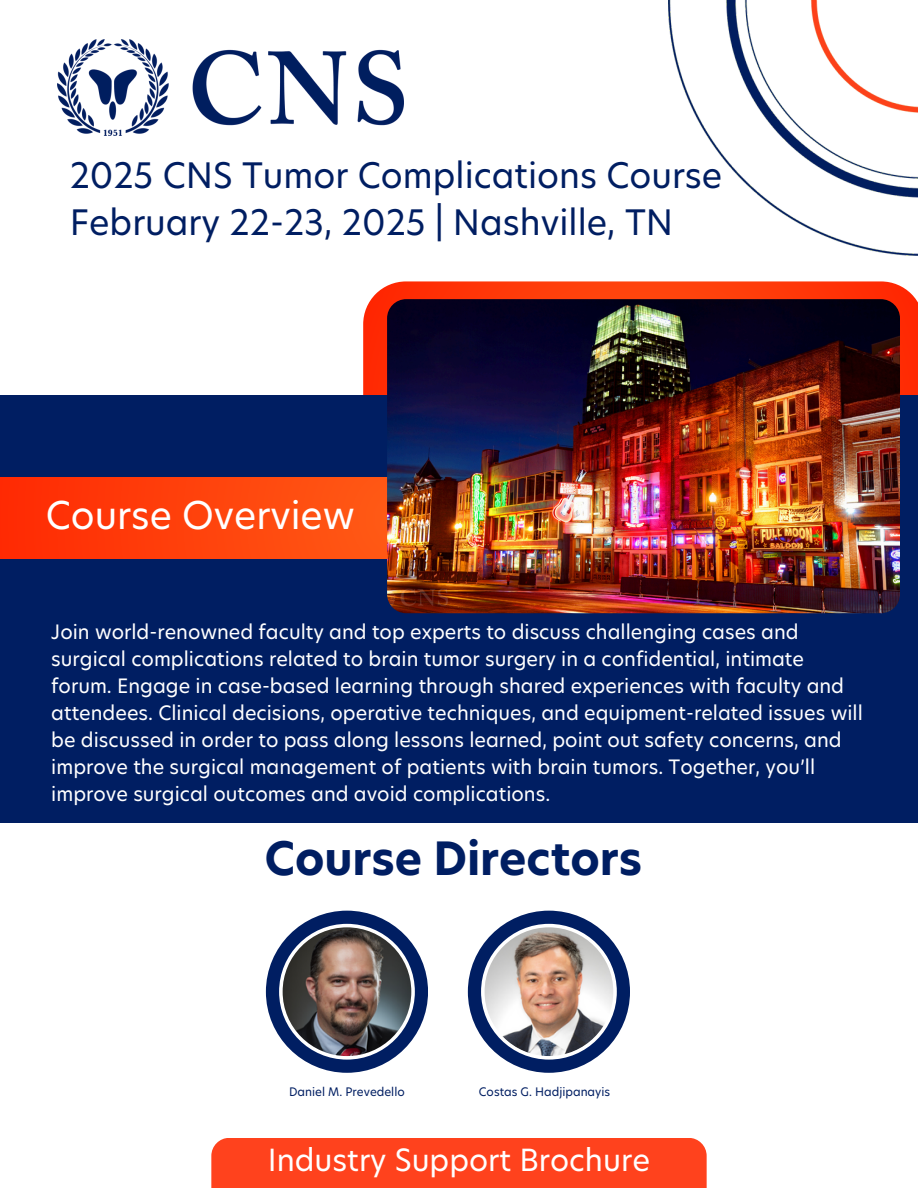
<style>
.page{position:relative;width:918px;height:1188px;background:#fff}
.page>*{position:absolute;margin:0;border:0;box-sizing:border-box;transform-origin:0 0}
.t1{font:700 45px "Hero New";color:#001e62}
.t2{font:37.5px "New Hero";color:#fff}
.t3{font:34.5px/47.2px "New Hero";color:#001e62}
.t4{font:30px "New Hero";color:#fff}
.t5{font:19.5px/27px "New Hero";color:#fff}
.t6{font:11.55px "New Hero";color:#001e62}
</style>
<div class="page">
<svg style="left:363px;top:281px;width:555px;height:115px;background:#fe3f16"></svg>
<div style="left:0;top:396px;width:918px;height:427px;background:#001e62"></div>
<img style="left:58px;top:39px;width:345px;height:97px">
<svg style="left:0;top:477px;width:387px;height:82px;background:#ff410b"></svg>
<img style="left:387px;top:299px;width:513px;height:314px;border-radius:19px">
<img style="left:669px;top:0;width:249px;height:255px">
<div style="left:211px;top:1138px;width:496px;height:50px;background:#ff421d"></div>
<img style="left:266px;top:911px;width:162px;height:162px">
<svg style="left:468px;top:911px;width:162px;height:162px"></svg>
<h2 class="t3" style="left:70px;top:154px;width:654px">2025 CNS Tumor Complications Course<br>February 22-23, 2025 | Nashville, TN</h2>
<h2 class="t2" style="left:46px;top:499px;width:311px">Course Overview</h2>
<p class="t5" style="left:51px;top:620px;width:813px">Join world-renowned faculty and top experts to discuss challenging cases and surgical complications related to brain tumor surgery in a confidential, intimate forum. Engage in case-based learning through shared experiences with faculty and attendees. Clinical decisions, operative techniques, and equipment-related issues will be discussed in order to pass along lessons learned, point out safety concerns, and improve the surgical management of patients with brain tumors. Together, you’ll improve surgical outcomes and avoid complications.</p>
<p class="t1" style="left:265px;top:827px;width:379px">Course Directors</p>
<p class="t6" style="left:289px;top:1086px;width:117px">Daniel M. Prevedello</p>
<p class="t6" style="left:479px;top:1086px;width:133px">Costas G. Hadjipanayis</p>
<p class="t4" style="left:268px;top:1147px;width:384px">Industry Support Brochure</p>
</div>
